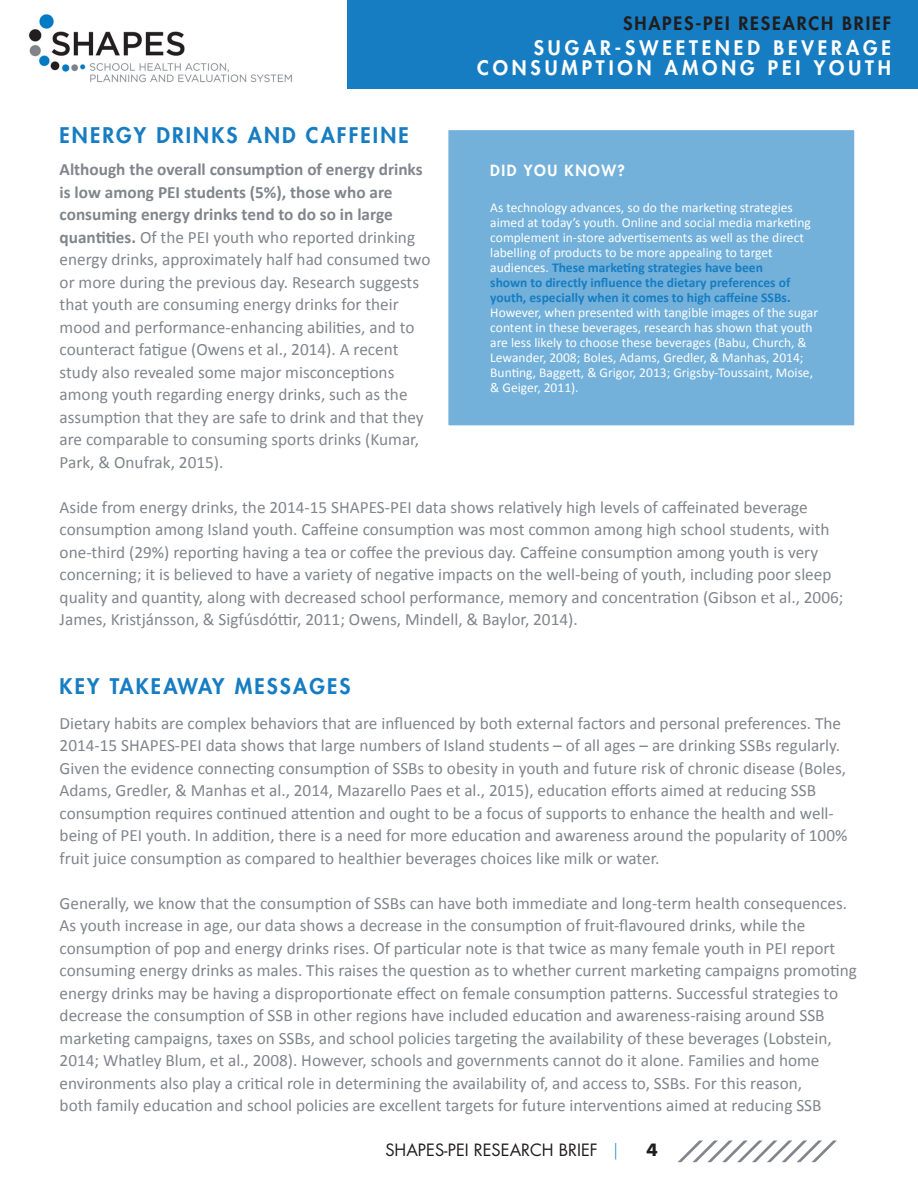
<style>
.page{position:relative;width:918px;height:1188px;background:#fff}
.page>*{position:absolute;margin:0;border:0;box-sizing:border-box;transform-origin:0 0}
.t1{font:800 21px "Futura Std";letter-spacing:.1em;color:#177dc2}
.t2{font:800 19.5px/19.5px "Futura Std";letter-spacing:.2em;color:#fff;text-align:right}
.t3{font:800 18px "Futura Std";letter-spacing:.1em;color:#201d1e}
.t4{font:17.25px/22.5px "Calibri";color:#81858c}
.t5{font:16.5px "Futura Std";color:#201d1e}
.t6{font:700 16.5px "Futura Std";color:#201d1e}
.t7{font:800 15px "Futura Std";letter-spacing:.1em;color:#fff}
.t8{font:13.5px/15px "Calibri";color:#fff}
.s1{font-weight:700}
.s2{font-weight:700;color:#177dc2}
.s3{font-weight:300;color:#177dc2}
</style>
<div class="page">
<div style="left:348px;top:0;width:570px;height:88px;background:#177dc2"></div>
<svg style="left:678px;top:1140px;width:159px;height:22px"></svg>
<img style="left:29px;top:14px;width:263px;height:69px">
<div style="left:444px;top:126px;width:415px;height:304px;background:#73b1da;border:4px solid #fff"></div>
<p class="t3" style="left:623px;top:12px;width:269px">SHAPES-PEI RESEARCH BRIEF</p>
<p class="t2" style="left:477px;top:38px;width:415px">SUGAR-SWEETENED BEVERAGE<br>CONSUMPTION AMONG PEI YOUTH</p>
<p class="t1" style="left:60px;top:122px;width:351px">ENERGY DRINKS AND CAFFEINE</p>
<p class="t4" style="left:60px;top:158px;width:372px"><span class="s1">Although the overall consumption of energy drinks is low among PEI students (5%), those who are consuming energy drinks tend to do so in large quantities.</span> Of the PEI youth who reported drinking energy drinks, approximately half had consumed two or more during the previous day. Research suggests that youth are consuming energy drinks for their mood and performance-enhancing abilities, and to counteract fatigue (Owens et al., 2014). A recent study also revealed some major misconceptions among youth regarding energy drinks, such as the assumption that they are safe to drink and that they are comparable to consuming sports drinks (Kumar, Park, &amp; Onufrak, 2015).</p>
<p class="t4" style="left:60px;top:495px;width:785px">Aside from energy drinks, the 2014-15 SHAPES-PEI data shows relatively high levels of caffeinated beverage consumption among Island youth. Caffeine consumption was most common among high school students, with one-third (29%) reporting having a tea or coffee the previous day. Caffeine consumption among youth is very concerning; it is believed to have a variety of negative impacts on the well-being of youth, including poor sleep quality and quantity, along with decreased school performance, memory and concentration (Gibson et al., 2006; James, Kristjánsson, &amp; Sigfúsdóttir, 2011; Owens, Mindell, &amp; Baylor, 2014).</p>
<p class="t7" style="left:490px;top:161px;width:136px">DID YOU KNOW?</p>
<p class="t8" style="left:490px;top:199px;width:322px">As technology advances, so do the marketing strategies aimed at today’s youth. Online and social media marketing complement in-store advertisements as well as the direct labelling of products to be more appealing to target audiences. <span class="s2">These marketing strategies have been</span></p>
<p class="t8" style="left:490px;top:274px;width:329px"><span class="s2">shown to directly influence the dietary preferences of youth, especially when it comes to high caffeine SSBs.<br></span>However, when presented with tangible images of the sugar content in these beverages, research has shown that youth are less likely to choose these beverages (Babu, Church, &amp; Lewander, 2008; Boles, Adams, Gredler, &amp; Manhas, 2014; Bunting, Baggett, &amp; Grigor, 2013; Grigsby-Toussaint, Moise, &amp; Geiger, 2011).</p>
<p class="t1" style="left:60px;top:673px;width:292px">KEY TAKEAWAY MESSAGES</p>
<p class="t4" style="left:60px;top:711px;width:783px">Dietary habits are complex behaviors that are influenced by both external factors and personal preferences. The</p>
<p class="t4" style="left:60px;top:734px;width:782px">2014-15 SHAPES-PEI data shows that large numbers of Island students – of all ages – are drinking SSBs regularly.</p>
<p class="t4" style="left:60px;top:756px;width:788px">Given the evidence connecting consumption of SSBs to obesity in youth and future risk of chronic disease (Boles,</p>
<p class="t4" style="left:60px;top:779px;width:789px">Adams, Gredler, &amp; Manhas et al., 2014, Mazarello Paes et al., 2015), education efforts aimed at reducing SSB consumption requires continued attention and ought to be a focus of supports to enhance the health and well&shy;being of PEI youth. In addition, there is a need for more education and awareness around the popularity of 100% fruit juice consumption as compared to healthier beverages choices like milk or water.</p>
<p class="t4" style="left:60px;top:891px;width:799px">Generally, we know that the consumption of SSBs can have both immediate and long-term health consequences.<br>As youth increase in age, our data shows a decrease in the consumption of fruit-flavoured drinks, while the consumption of pop and energy drinks rises. Of particular note is that twice as many female youth in PEI report consuming energy drinks as males. This raises the question as to whether current marketing campaigns promoting energy drinks may be having a disproportionate effect on female consumption patterns. Successful strategies to decrease the consumption of SSB in other regions have included education and awareness-raising around SSB marketing campaigns, taxes on SSBs, and school policies targeting the availability of these beverages (Lobstein, 2014; Whatley Blum, et al., 2008). However, schools and governments cannot do it alone. Families and home environments also play a critical role in determining the availability of, and access to, SSBs. For this reason,<br>both family education and school policies are excellent targets for future interventions aimed at reducing SSB</p>
<p class="t5" style="left:385px;top:1139px;width:234px">SHAPES-PEI RESEARCH BRIEF <span class="s3">|</span></p>
<p class="t6" style="left:647px;top:1139px;width:13px">4</p>
</div>
